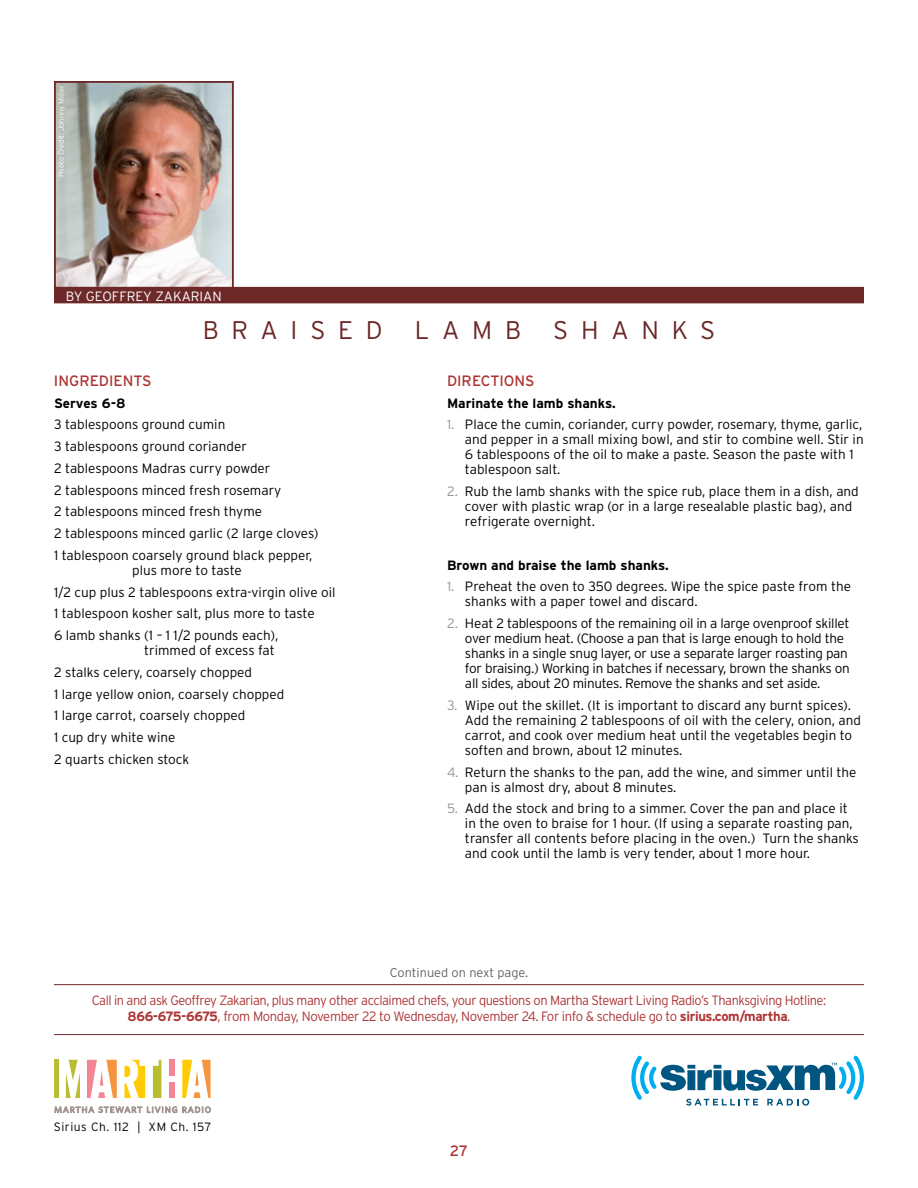
<style>
.page{position:relative;width:918px;height:1188px;background:#fff}
.page>*{position:absolute;margin:0;border:0;box-sizing:border-box;transform-origin:0 0}
.t1{font:300 25.5px "Interstate";letter-spacing:.5em;color:#6d2828}
.t2{font:15px "Interstate";color:#ac3534}
.t3{font:300 13.5px/21.8px "Interstate";color:#000}
.t4{font:300 13.5px/15px "Interstate";letter-spacing:-.02em;color:#000}
.t5{font:300 13.5px/15.8px "Interstate";letter-spacing:-.035em;color:#ac3534;text-align:center;scale:.95 1}
.t6{font:700 13.5px "Interstate";color:#000}
.t7{font:300 13.5px "Interstate";color:#fff}
.t8{font:300 12.75px "Interstate";color:#636466}
.t9{font:300 12px "Interstate";letter-spacing:.045em;color:#000}
.t10{font:300 7.5px "Interstate";color:#fff}
.s1{color:#939598}
.s2{font-weight:700}
</style>
<div class="page">
<svg style="left:631px;top:1056px;width:233px;height:50px"></svg>
<svg style="left:87px;top:1060px;width:30px;height:38px"></svg>
<svg style="left:182px;top:1060px;width:29px;height:38px"></svg>
<div style="left:54px;top:1060px;width:5px;height:38px;background:#b9bd32"></div>
<svg style="left:153px;top:1060px;width:8px;height:38px"></svg>
<svg style="left:66px;top:1060px;width:14px;height:38px"></svg>
<div style="left:169px;top:1060px;width:6px;height:16px;background:#f48594"></div>
<div style="left:169px;top:1083px;width:6px;height:15px;background:#f48594"></div>
<svg style="left:124px;top:1060px;width:21px;height:38px"></svg>
<svg style="left:54px;top:1106px;width:157px;height:7px"></svg>
<div style="left:54px;top:287px;width:810px;height:16px;background:#6d2828"></div>
<img style="left:57px;top:84px;width:174px;height:202px">
<div style="left:54px;top:81px;width:180px;height:208px;border:2px solid #6d2828"></div>
<hr style="left:54px;top:984px;width:810px;height:1px;background:#6d2828">
<hr style="left:54px;top:1034px;width:810px;height:1px;background:#6d2828">
<p class="t10" style="left:57px;top:177px;width:93px;rotate:-90deg">Photo Credit: Johnny Miller</p>
<p class="t7" style="left:66px;top:288px;width:157px">by geoffrey zakarian</p>
<h1 class="t1" style="left:203px;top:315px;width:177px">Br ais ed</h1>
<h1 class="t1" style="left:415px;top:315px;width:81px">lamb</h1>
<h1 class="t1" style="left:553px;top:315px;width:160px">s hanks</h1>
<p class="t2" style="left:54px;top:372px;width:65px">INGREDIENTS</p>
<p class="t6" style="left:54px;top:395px;width:73px">Serves 6-8</p>
<p class="t3" style="left:54px;top:414px;width:266px">3 tablespoons ground cumin<br>3 tablespoons ground coriander<br>2 tablespoons Madras curry powder<br>2 tablespoons minced fresh rosemary<br>2 tablespoons minced fresh thyme<br>2 tablespoons minced garlic (2 large cloves)<br>1 tablespoon coarsely ground black pepper,</p>
<p class="t3" style="left:54px;top:559px;width:283px;text-indent:78px">plus more to taste<br>1/2 cup plus 2 tablespoons extra-virgin olive oil 1 tablespoon kosher salt, plus more to taste<br>6 lamb shanks (1 – 1 1/2 pounds each),</p>
<p class="t3" style="left:54px;top:639px;width:232px;text-indent:90px">trimmed of excess fat<br>2 stalks celery, coarsely chopped<br>1 large yellow onion, coarsely chopped<br>1 large carrot, coarsely chopped<br>1 cup dry white wine<br>2 quarts chicken stock</p>
<p class="t2" style="left:447px;top:372px;width:89px">DIRECTIONS</p>
<p class="t6" style="left:447px;top:395px;width:170px">Marinate the lamb shanks.</p>
<p class="t3" style="left:465px;top:417px;width:400px;line-height:15px;text-indent:-18px"><span class="s1">1.</span> Place the cumin, coriander, curry powder, rosemary, thyme, garlic, and pepper in a small mixing bowl, and stir to combine well. Stir in 6 tablespoons of the oil to make a paste. Season the paste with 1 tablespoon salt.</p>
<p class="t3" style="left:465px;top:484px;width:395px;line-height:15px;text-indent:-18px"><span class="s1">2.</span> Rub the lamb shanks with the spice rub, place them in a dish, and cover with plastic wrap (or in a large resealable plastic bag), and refrigerate overnight.</p>
<p class="t6" style="left:447px;top:557px;width:223px">Brown and braise the lamb shanks.</p>
<p class="t3" style="left:465px;top:579px;width:388px;line-height:15px;text-indent:-18px"><span class="s1">1.</span> Preheat the oven to 350 degrees. Wipe the spice paste from the shanks with a paper towel and discard.</p>
<p class="t4" style="left:465px;top:616px;width:386px;text-indent:-18px"><span class="s1">2.</span> Heat 2 tablespoons of the remaining oil in a large ovenproof skillet over medium heat. (Choose a pan that is large enough to hold the shanks in a single snug layer, or use a separate larger roasting pan for braising.) Working in batches if necessary, brown the shanks on all sides, about 20 minutes. Remove the shanks and set aside.</p>
<p class="t3" style="left:465px;top:698px;width:397px;line-height:15px;text-indent:-18px"><span class="s1">3.</span> Wipe out the skillet. (It is important to discard any burnt spices).<br>Add the remaining 2 tablespoons of oil with the celery, onion, and carrot, and cook over medium heat until the vegetables begin to soften and brown, about 12 minutes.</p>
<p class="t3" style="left:465px;top:764px;width:393px;line-height:15px;text-indent:-18px"><span class="s1">4.</span> Return the shanks to the pan, add the wine, and simmer until the pan is almost dry, about 8 minutes.</p>
<p class="t3" style="left:465px;top:801px;width:395px;line-height:15px;text-indent:-18px"><span class="s1">5.</span> Add the stock and bring to a simmer. Cover the pan and place it in the oven to braise for 1 hour. (If using a separate roasting pan, transfer all contents before placing in the oven.) Turn the shanks and cook until the lamb is very tender, about 1 more hour.</p>
<p class="t8" style="left:390px;top:965px;width:140px">Continued on next page.</p>
<p class="t5" style="left:92px;top:992px;width:774px">Call in and ask Geoffrey Zakarian, plus many other acclaimed chefs, your questions on Martha Stewart Living Radio’s Thanksgiving Hotline:<br><span class="s2">866-675-6675</span>, from Monday, N ovember 22 to Wednesday, N ovember 24. For info &amp; schedule go to <span class="s2">sirius.com/martha</span>.</p>
<p class="t9" style="left:54px;top:1120px;width:159px">Sirius Ch. 112 | XM Ch. 157</p>
<p class="t2" style="left:450px;top:1143px;width:20px">27</p>
</div>
